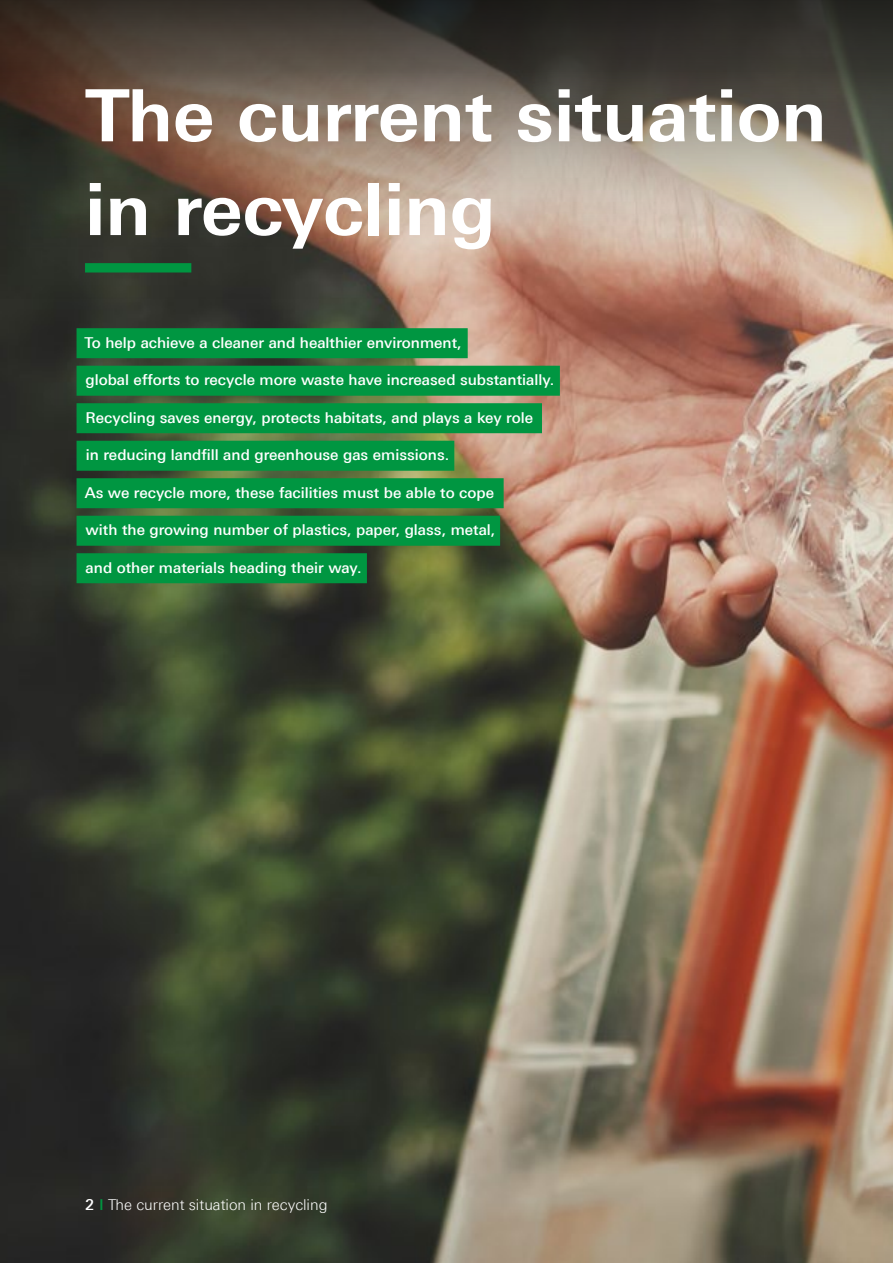
<style>
.page{position:relative;width:893px;height:1263px;background:#fff}
.page>*{position:absolute;margin:0;border:0;box-sizing:border-box;transform-origin:0 0}
.t1{font:700 72px/93.8px "Linotype Univers 630";color:#fff}
.t2{font:500 15px "Linotype Univers 530";color:#fff}
.t3{font:300 15px "Linotype Univers 330";color:#fff}
.s1{font-family:"Linotype Univers 530";font-weight:500}
.s2{font-family:"Linotype Univers 530";font-weight:500;color:#009641}
</style>
<div class="page">
<img style="left:0;top:300px;width:893px;height:963px">
<div style="left:77px;top:328px;width:391px;height:30px;background:#009641"></div>
<div style="left:77px;top:366px;width:483px;height:30px;background:#009641"></div>
<div style="left:77px;top:403px;width:465px;height:30px;background:#009641"></div>
<div style="left:77px;top:441px;width:377px;height:30px;background:#009641"></div>
<div style="left:77px;top:478px;width:427px;height:30px;background:#009641"></div>
<div style="left:77px;top:516px;width:423px;height:30px;background:#009641"></div>
<div style="left:77px;top:553px;width:290px;height:30px;background:#009641"></div>
<svg style="left:0;top:0;width:893px;height:300px;background:#76675a"></svg>
<div style="left:85px;top:263px;width:106px;height:9px;background:#009641"></div>
<h1 class="t1" style="left:85px;top:68px;width:743px">The current situation in recycling</h1>
<p class="t2" style="left:84px;top:333px;width:379px">To help achieve a cleaner and healthier environment,</p>
<p class="t2" style="left:85px;top:371px;width:470px">global efforts to recycle more waste have increased substantially.</p>
<p class="t2" style="left:85px;top:408px;width:449px">Recycling saves energy, protects habitats, and plays a key role</p>
<p class="t2" style="left:86px;top:446px;width:365px">in reducing landfill and greenhouse gas emissions.</p>
<p class="t2" style="left:85px;top:483px;width:411px">As we recycle more, these facilities must be able to cope</p>
<p class="t2" style="left:86px;top:521px;width:411px">with the growing number of plastics, paper, glass, metal,</p>
<p class="t2" style="left:86px;top:558px;width:278px">and other materials heading their way.</p>
<p class="t3" style="left:85px;top:1196px;width:244px"><span class="s1">2</span> <span class="s2">I</span> The current situation in recycling</p>
</div>
